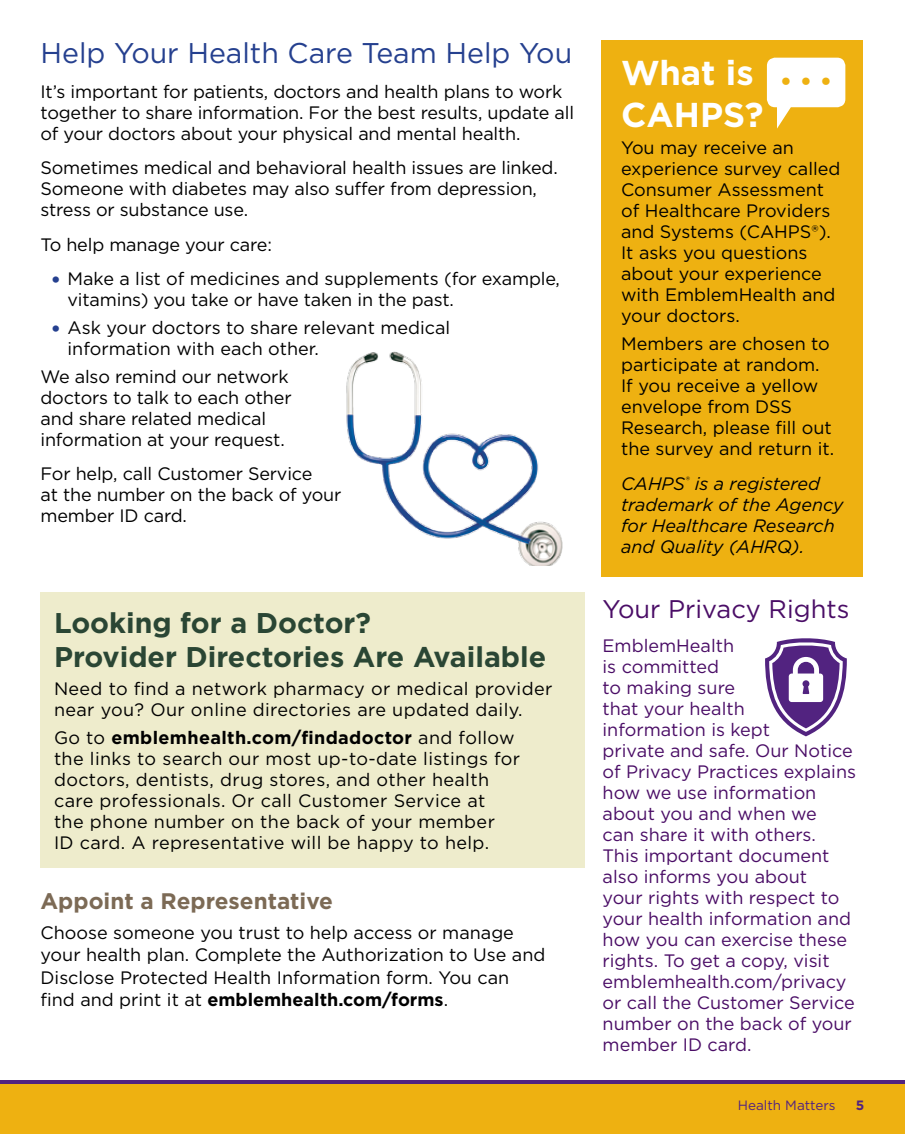
<style>
.page{position:relative;width:905px;height:1134px;background:#fff}
.page>*{position:absolute;margin:0;border:0;box-sizing:border-box;transform-origin:0 0}
.t1{font:700 34.5px/41.4px "Gotham";color:#fff}
.t2{font:700 28.5px/34.2px "Gotham";color:#2a4634}
.t3{font:28.5px "Gotham";color:#25408f}
.t4{font:25.5px "Gotham";color:#4a0d66}
.t5{font:700 24.9px "Gotham";color:#eeb111}
.t6{font:700 22.5px "Gotham";color:#7c6a55}
.t7{font:18px/21px "Gotham";color:#000}
.t8{font:18px/21px "Gotham";color:#4a0d66}
.t9{font:18px/21px "Gotham";letter-spacing:.02em;color:#000}
.t10{font:italic 18px/21px "Gotham";color:#000}
.t11{font:13.5px "Gotham";color:#522380}
.t12{font:700 13.5px "Gotham";color:#522380}
.s1{font-size:24px;color:#25408f}
.s2{font-weight:700}
</style>
<div class="page">
<img style="left:346px;top:325px;width:256px;height:240px">
<div style="left:602px;top:40px;width:260px;height:537px;background:#eeb111"></div>
<div style="left:0;top:1081px;width:904px;height:46px;background:linear-gradient(to right,#522380,#522380)"></div>
<div style="left:0;top:1085px;width:904px;height:49px;background:#eeb111"></div>
<div style="left:40px;top:592px;width:544px;height:275px;background:#eeeccc"></div>
<svg style="left:765px;top:638px;width:81px;height:98px"></svg>
<svg style="left:766px;top:58px;width:79px;height:71px"></svg>
<h2 class="t3" style="left:40px;top:35px;width:533px">Help Your Health Care Team Help You</h2>
<p class="t7" style="left:40px;top:81px;width:535px">It’s important for patients, doctors and health plans to work together to share information. For the best results, update all of your doctors about your physical and mental health.</p>
<p class="t7" style="left:40px;top:157px;width:519px">Sometimes medical and behavioral health issues are linked.<br>Someone with diabetes may also suffer from depression, stress or substance use.</p>
<p class="t7" style="left:40px;top:234px;width:233px">To help manage your care:</p>
<p class="t7" style="left:68px;top:268px;width:494px;text-indent:-17px"><span class="s1">•</span> Make a list of medicines and supplements (for example, vitamins) you take or have taken in the past.</p>
<p class="t7" style="left:68px;top:317px;width:384px;text-indent:-17px"><span class="s1">•</span> Ask your doctors to share relevant medical information with each other.</p>
<p class="t7" style="left:41px;top:366px;width:253px">We also remind our network doctors to talk to each other and share related medical information at your request.</p>
<p class="t7" style="left:41px;top:463px;width:302px">For help, call Customer Service<br>at the number on the back of your member ID card.</p>
<h2 class="t2" style="left:54px;top:606px;width:493px">Looking for a Doctor?<br>Provider Directories Are Available</h2>
<p class="t9" style="left:54px;top:678px;width:500px">Need to find a network pharmacy or medical provider near you? Our online directories are updated daily.</p>
<p class="t9" style="left:54px;top:727px;width:467px">Go to <span class="s2">emblemhealth.com/findadoctor</span> and follow the links to search our most up-to-date listings for doctors, dentists, drug stores, and other health care professionals. Or call Customer Service at<br>the phone number on the back of your member<br>ID card. A representative will be happy to help.</p>
<p class="t6" style="left:40px;top:886px;width:294px">Appoint a Representative</p>
<p class="t7" style="left:40px;top:921px;width:506px;line-height:22.5px">Choose someone you trust to help access or manage your health plan. Complete the Authorization to Use and Disclose Protected Health Information form. You can find and print it at <span class="s2">emblemhealth.com/forms</span>.</p>
<h1 class="t1" style="left:621px;top:52px;width:144px">What is<br>CAHPS?</h1>
<p class="t7" style="left:621px;top:137px;width:221px">You may receive an experience survey called<br>Consumer Assessment of Healthcare Providers and Systems (CAHPS®).<br>It asks you questions about your experience with EmblemHealth and your doctors.</p>
<p class="t7" style="left:621px;top:333px;width:214px">Members are chosen to participate at random.<br>If you receive a yellow envelope from DSS<br>Research, please fill out the survey and return it.</p>
<p class="t10" style="left:621px;top:472px;width:224px">CAHPS<sup>®</sup> is a registered trademark of the Agency for Healthcare Research and Quality (AHRQ).</p>
<h3 class="t5" style="left:780px;top:65px;width:54px">• • •</h3>
<h3 class="t4" style="left:602px;top:592px;width:248px">Your Privacy Rights</h3>
<p class="t8" style="left:602px;top:635px;width:255px">EmblemHealth<br>is committed<br>to making sure<br>that your health<br>information is kept<br>private and safe. Our Notice of Privacy Practices explains how we use information about you and when we<br>can share it with others.<br>This important document also informs you about<br>your rights with respect to your health information and how you can exercise these rights. To get a copy, visit emblemhealth.com/privacy or call the Customer Service number on the back of your member ID card.</p>
<p class="t11" style="left:737px;top:1096px;width:99px">Health Matters</p>
<p class="t12" style="left:855px;top:1096px;width:10px">5</p>
</div>
